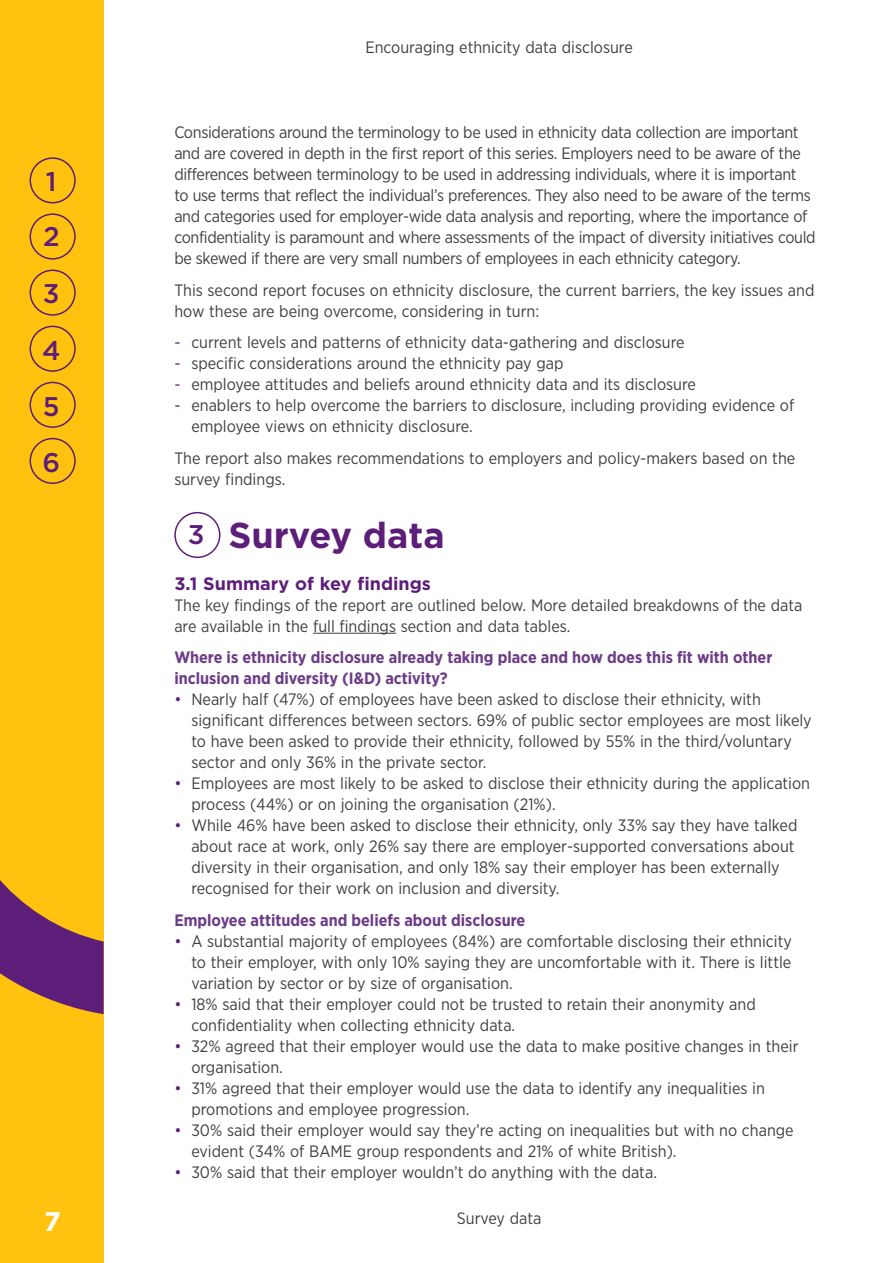
<style>
.page{position:relative;width:893px;height:1263px;background:#fff}
.page>*{position:absolute;margin:0;border:0;box-sizing:border-box;transform-origin:0 0}
.HEAD{font:700 36px "Gotham";color:#5d1e79}
.t1{font:500 27px/56.1px "Gotham";color:#5d1e79}
.t2{font:700 27px "Gotham";color:#fff}
.Subhead_1{font:700 18px "Gotham";color:#5d1e79}
.B_bullets{font:16.5px/21px "Gotham Narrow";color:#414042}
.B_body{font:16.5px/21px "Gotham Narrow";letter-spacing:-.02em;color:#414042}
.B_bullets_last{font:16.5px/21px "Gotham Narrow";color:#414042}
.B_body-2{font:16.5px/21px "Gotham Narrow";color:#414042}
.Subhead_2{font:700 16.5px/21px "Gotham Narrow";color:#6d3c87}
.s1{color:#5d1e79}
</style>
<div class="page">
<div style="left:0;top:0;width:104px;height:1263px;background:#ffc20e"></div>
<svg style="left:0;top:880px;width:104px;height:134px"></svg>
<div style="left:30px;top:157px;width:46px;height:46px;border:2px solid #5d1e79;border-radius:50%"></div>
<div style="left:30px;top:213px;width:46px;height:47px;border:2px solid #5d1e79;border-radius:50%"></div>
<div style="left:30px;top:270px;width:46px;height:46px;border:2px solid #5d1e79;border-radius:50%"></div>
<div style="left:30px;top:326px;width:46px;height:46px;border:2px solid #5d1e79;border-radius:50%"></div>
<div style="left:30px;top:382px;width:46px;height:46px;border:2px solid #5d1e79;border-radius:50%"></div>
<div style="left:30px;top:438px;width:46px;height:46px;border:2px solid #5d1e79;border-radius:50%"></div>
<hr style="left:313px;top:633px;width:83px;height:1px;background:#414042">
<div style="left:174px;top:512px;width:46px;height:46px;border:2px solid #5d1e79;border-radius:50%"></div>
<h2 class="t1" style="left:43px;top:154px;width:18px;line-height:54.6px">1<br>2</h2>
<h2 class="t1" style="left:42px;top:265px;width:20px;text-align:justify">3<br>4<br>5<br>6</h2>
<h2 class="t2" style="left:44px;top:1204px;width:18px">7</h2>
<p class="B_body-2" style="left:365px;top:36px;width:269px">Encouraging ethnicity data disclosure</p>
<p class="B_body" style="left:174px;top:121px;width:643px">Considerations around the terminology to be used in ethnicity data collection are important and are covered in depth in the first report of this series. Employers need to be aware of the differences between terminology to be used in addressing individuals, where it is important<br>to use terms that reflect the individual’s preferences. They also need to be aware of the terms and categories used for employer-wide data analysis and reporting, where the importance of confidentiality is paramount and where assessments of the impact of diversity initiatives could be skewed if there are very small numbers of employees in each ethnicity category.</p>
<p class="B_body-2" style="left:174px;top:279px;width:642px">This second report focuses on ethnicity disclosure, the current barriers, the key issues and how these are being overcome, considering in turn:</p>
<p class="B_bullets" style="left:174px;top:331px;width:512px"><span class="s1">-</span> current levels and patterns of ethnicity data-gathering and disclosure</p>
<p class="B_bullets" style="left:174px;top:352px;width:391px"><span class="s1">-</span> specific considerations around the ethnicity pay gap</p>
<p class="B_bullets" style="left:174px;top:373px;width:523px"><span class="s1">-</span> employee attitudes and beliefs around ethnicity data and its disclosure</p>
<p class="B_bullets_last" style="left:191px;top:394px;width:604px;text-indent:-17px"><span class="s1">-</span> enablers to help overcome the barriers to disclosure, including providing evidence of employee views on ethnicity disclosure.</p>
<p class="B_body-2" style="left:174px;top:447px;width:622px">The report also makes recommendations to employers and policy-makers based on the survey findings.</p>
<p class="t1" style="left:188px;top:506px;width:18px">3</p>
<p class="HEAD" style="left:228px;top:511px;width:218px">Survey data</p>
<h2 class="Subhead_1" style="left:174px;top:571px;width:258px">3.1 Summary of key findings</h2>
<p class="B_body-2" style="left:174px;top:594px;width:630px">The key findings of the report are outlined below. More detailed breakdowns of the data are available in the full findings section and data tables.</p>
<h3 class="Subhead_2" style="left:174px;top:647px;width:600px">Where is ethnicity disclosure already taking place and how does this fit with other inclusion and diversity (I&amp;D) activity?</h3>
<p class="B_bullets" style="left:191px;top:688px;width:622px;text-indent:-17px"><span class="s1">•</span> Nearly half (47%) of employees have been asked to disclose their ethnicity, with significant differences between sectors. 69% of public sector employees are most likely to have been asked to provide their ethnicity, followed by 55% in the third/voluntary sector and only 36% in the private sector.</p>
<p class="B_bullets" style="left:191px;top:772px;width:620px;text-indent:-17px"><span class="s1">•</span> Employees are most likely to be asked to disclose their ethnicity during the application process (44%) or on joining the organisation (21%).</p>
<p class="B_bullets_last" style="left:191px;top:814px;width:608px;text-indent:-17px"><span class="s1">•</span> While 46% have been asked to disclose their ethnicity, only 33% say they have talked about race at work, only 26% say there are employer-supported conversations about diversity in their organisation, and only 18% say their employer has been externally recognised for their work on inclusion and diversity.</p>
<h3 class="Subhead_2" style="left:174px;top:909px;width:352px">Employee attitudes and beliefs about disclosure</h3>
<p class="B_bullets" style="left:191px;top:930px;width:602px;text-align:justify;text-indent:-17px"><span class="s1">•</span> A substantial majority of employees (84%) are comfortable disclosing their ethnicity to their employer, with only 10% saying they are uncomfortable with it. There is little variation by sector or by size of organisation.</p>
<p class="B_bullets" style="left:191px;top:993px;width:566px;text-indent:-17px"><span class="s1">•</span> 18% said that their employer could not be trusted to retain their anonymity and confidentiality when collecting ethnicity data.</p>
<p class="B_bullets" style="left:191px;top:1035px;width:609px;text-indent:-17px"><span class="s1">•</span> 32% agreed that their employer would use the data to make positive changes in their organisation.</p>
<p class="B_bullets" style="left:191px;top:1077px;width:575px;text-indent:-17px"><span class="s1">•</span> 31% agreed that their employer would use the data to identify any inequalities in promotions and employee progression.</p>
<p class="B_bullets" style="left:191px;top:1119px;width:604px;text-indent:-17px"><span class="s1">•</span> 30% said their employer would say they’re acting on inequalities but with no change evident (34% of BAME group respondents and 21% of white British).</p>
<p class="B_bullets_last" style="left:174px;top:1161px;width:484px"><span class="s1">•</span> 30% said that their employer wouldn’t do anything with the data.</p>
<p class="B_body-2" style="left:457px;top:1207px;width:86px">Survey data</p>
</div>
